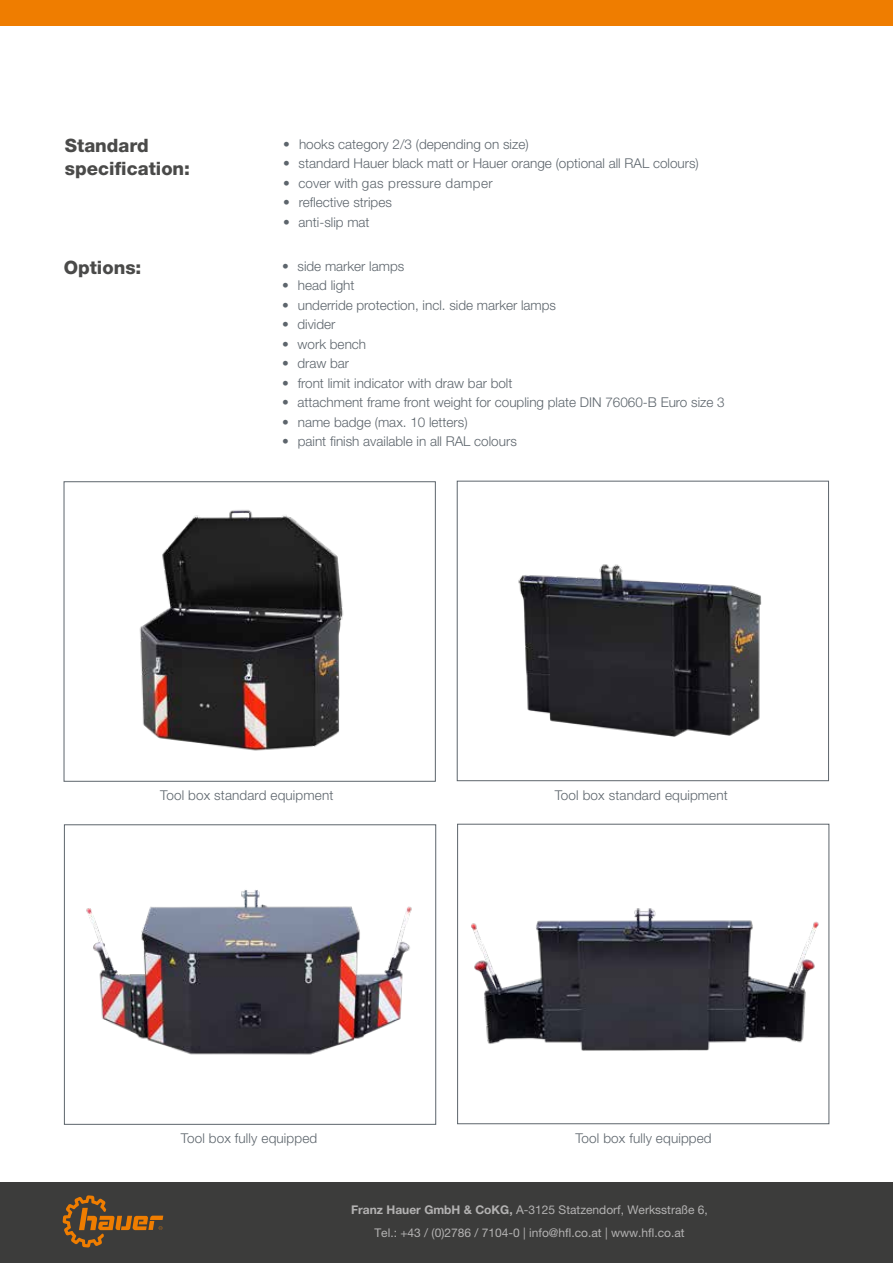
<style>
.page{position:relative;width:893px;height:1263px;background:#fff}
.page>*{position:absolute;margin:0;border:0;box-sizing:border-box;transform-origin:0 0}
.t1{font:800 18.45px/22.2px "Helvetica Neue LT Pro";color:#4a4a49}
.t2{font:300 13.5px "Helvetica Neue LT Pro";color:#5d656c}
.t3{font:300 13.5px "Helvetica Neue LT Pro";letter-spacing:.03em;color:#5d656c}
.t4{font:12px/23px "Helvetica Neue LT Pro";color:#b3b2b2;text-align:center}
.s1{font-weight:700}
</style>
<div class="page">
<div style="left:0;top:0;width:893px;height:26px;background:#ef7d00"></div>
<div style="left:0;top:1182px;width:893px;height:81px;background:#3c3c3b"></div>
<svg style="left:63px;top:1195px;width:100px;height:52px"></svg>
<img style="left:139px;top:488px;width:318px;height:267px">
<div style="left:64px;top:481px;width:372px;height:301px;border:1px solid #5d656c"></div>
<img style="left:518px;top:564px;width:244px;height:173px">
<div style="left:457px;top:481px;width:372px;height:300px;border:1px solid #5d656c"></div>
<img style="left:86px;top:839px;width:351px;height:259px">
<div style="left:64px;top:824px;width:372px;height:301px;border:1px solid #5d656c"></div>
<img style="left:471px;top:849px;width:359px;height:268px">
<div style="left:457px;top:824px;width:372px;height:300px;border:1px solid #5d656c"></div>
<h1 class="t1" style="left:65px;top:135px;width:127px">Standard specification:</h1>
<p class="t2" style="left:283px;top:136px;width:247px">• hooks category 2/3 (depending on size)</p>
<p class="t2" style="left:283px;top:155px;width:417px">• standard Hauer black matt or Hauer orange (optional all RAL colours)</p>
<p class="t3" style="left:283px;top:175px;width:211px">• cover with gas pressure damper</p>
<p class="t2" style="left:283px;top:194px;width:110px">• reflective stripes</p>
<p class="t2" style="left:283px;top:214px;width:88px">• anti-slip mat</p>
<h1 class="t1" style="left:64px;top:257px;width:79px">Options:</h1>
<p class="t2" style="left:282px;top:258px;width:124px">• side marker lamps</p>
<p class="t2" style="left:282px;top:277px;width:74px">• head light</p>
<p class="t2" style="left:282px;top:297px;width:275px">• underride protection, incl. side marker lamps</p>
<p class="t2" style="left:282px;top:316px;width:55px">• divider</p>
<p class="t2" style="left:282px;top:336px;width:86px">• work bench</p>
<p class="t2" style="left:282px;top:355px;width:69px">• draw bar</p>
<p class="t2" style="left:282px;top:375px;width:232px">• front limit indicator with draw bar bolt</p>
<p class="t2" style="left:282px;top:394px;width:444px">• attachment frame front weight for coupling plate DIN 76060-B Euro size 3</p>
<p class="t2" style="left:282px;top:414px;width:187px">• name badge (max. 10 letters)</p>
<p class="t2" style="left:282px;top:433px;width:236px">• paint finish available in all RAL colours</p>
<p class="t2" style="left:160px;top:787px;width:175px">Tool box standard equipment</p>
<p class="t2" style="left:555px;top:787px;width:175px">Tool box standard equipment</p>
<p class="t2" style="left:181px;top:1130px;width:138px">Tool box fully equipped</p>
<p class="t2" style="left:575px;top:1130px;width:138px">Tool box fully equipped</p>
<p class="t4" style="left:351px;top:1198px;width:358px"><span class="s1">Franz Hauer GmbH &amp; CoKG,</span> A-3125 Statzendorf, Werksstraße 6,<br>Tel.: +43 / (0)2786 / 7104-0 | info@hfl.co.at | www.hfl.co.at</p>
</div>
